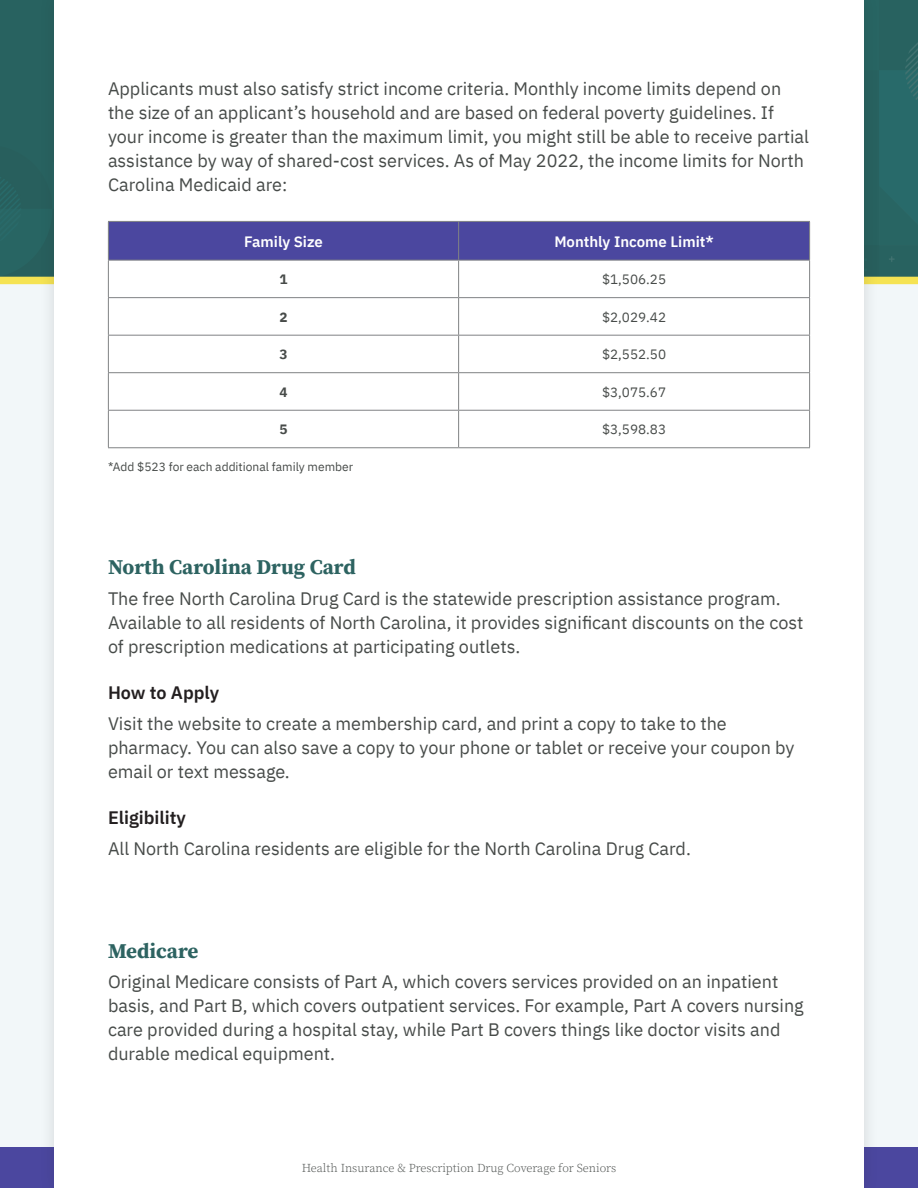
<style>
.page{position:relative;width:918px;height:1188px;background:#f2f7f9}
.page>*{position:absolute;margin:0;border:0;box-sizing:border-box;transform-origin:0 0}
.t1{font:700 21px "Source Serif Pro";color:#2d6361}
.t2{font:18px/24px "IBM Plex Sans";color:#474b49}
.t3{font:600 18px "IBM Plex Sans";color:#231f20}
.t4{font:600 15px "IBM Plex Sans";color:#fff}
.t5{font:13.5px "IBM Plex Sans";color:#474b49}
.t6{font:700 13.5px "IBM Plex Sans";color:#474b49}
.t7{font:300 12px "Source Serif Pro";color:#474b49}
.t8{font:12px "IBM Plex Sans";color:#474b49}
</style>
<div class="page">
<div style="left:0;top:0;width:918px;height:280px;background:#2d6361"></div>
<div style="left:0;top:277px;width:918px;height:7px;background:#f5e353"></div>
<div style="left:0;top:1148px;width:918px;height:40px;background:#4b479f"></div>
<div style="left:39px;top:0;width:841px;height:1188px;background:#231f20;opacity:.15"></div>
<div style="left:54px;top:0;width:810px;height:1188px;background:#fff"></div>
<div style="left:109px;top:222px;width:700px;height:38px;background:#4b479f"></div>
<hr style="left:458px;top:222px;width:1px;height:38px;background:#808284">
<hr style="left:458px;top:260px;width:1px;height:37px;background:#808284">
<hr style="left:108px;top:297px;width:351px;height:1px;background:#808284">
<hr style="left:459px;top:297px;width:351px;height:1px;background:#808284">
<hr style="left:458px;top:298px;width:1px;height:37px;background:#808284">
<hr style="left:108px;top:335px;width:351px;height:1px;background:#808284">
<hr style="left:459px;top:335px;width:351px;height:1px;background:#808284">
<hr style="left:458px;top:336px;width:1px;height:36px;background:#808284">
<hr style="left:108px;top:372px;width:351px;height:1px;background:#808284">
<hr style="left:459px;top:372px;width:351px;height:1px;background:#808284">
<hr style="left:458px;top:373px;width:1px;height:37px;background:#808284">
<hr style="left:108px;top:410px;width:351px;height:1px;background:#808284">
<hr style="left:459px;top:410px;width:351px;height:1px;background:#808284">
<hr style="left:458px;top:411px;width:1px;height:36px;background:#808284">
<hr style="left:108px;top:260px;width:1px;height:37px;background:#808284">
<hr style="left:809px;top:260px;width:1px;height:37px;background:#808284">
<hr style="left:108px;top:298px;width:1px;height:37px;background:#808284">
<hr style="left:809px;top:298px;width:1px;height:37px;background:#808284">
<hr style="left:108px;top:336px;width:1px;height:36px;background:#808284">
<hr style="left:809px;top:336px;width:1px;height:36px;background:#808284">
<hr style="left:108px;top:373px;width:1px;height:37px;background:#808284">
<hr style="left:809px;top:373px;width:1px;height:37px;background:#808284">
<hr style="left:108px;top:411px;width:1px;height:36px;background:#808284">
<hr style="left:809px;top:411px;width:1px;height:36px;background:#808284">
<hr style="left:108px;top:447px;width:351px;height:1px;background:#808284">
<hr style="left:459px;top:447px;width:351px;height:1px;background:#808284">
<hr style="left:108px;top:221px;width:351px;height:1px;background:#808284">
<hr style="left:108px;top:222px;width:1px;height:38px;background:#808284">
<hr style="left:459px;top:221px;width:351px;height:1px;background:#808284">
<hr style="left:809px;top:222px;width:1px;height:38px;background:#808284">
<hr style="left:108px;top:260px;width:351px;height:1px;background:#808284">
<hr style="left:459px;top:260px;width:351px;height:1px;background:#808284">
<p class="t2" style="left:108px;top:75px;width:703px">Applicants must also satisfy strict income criteria. Monthly income limits depend on the size of an applicant’s household and are based on federal poverty guidelines. If your income is greater than the maximum limit, you might still be able to receive partial assistance by way of shared-cost services. As of May 2022, the income limits for North Carolina Medicaid are:</p>
<p class="t4" style="left:244px;top:229px;width:80px">Family Size</p>
<p class="t4" style="left:554px;top:229px;width:161px">Monthly Income Limit*</p>
<p class="t6" style="left:279px;top:269px;width:10px">1</p>
<p class="t5" style="left:602px;top:269px;width:66px">$1,506.25</p>
<p class="t6" style="left:279px;top:306px;width:10px">2</p>
<p class="t5" style="left:602px;top:307px;width:66px">$2,029.42</p>
<p class="t6" style="left:279px;top:344px;width:10px">3</p>
<p class="t5" style="left:602px;top:344px;width:66px">$2,552.50</p>
<p class="t6" style="left:279px;top:381px;width:10px">4</p>
<p class="t5" style="left:602px;top:382px;width:66px">$3,075.67</p>
<p class="t6" style="left:279px;top:419px;width:10px">5</p>
<p class="t5" style="left:602px;top:419px;width:66px">$3,598.83</p>
<p class="t8" style="left:108px;top:458px;width:247px">*Add $523 for each additional family member</p>
<p class="t1" style="left:108px;top:552px;width:249px">North Carolina Drug Card</p>
<p class="t2" style="left:108px;top:585px;width:697px">The free North Carolina Drug Card is the statewide prescription assistance program.<br>Available to all residents of North Carolina, it provides significant discounts on the cost of prescription medications at participating outlets.</p>
<p class="t3" style="left:108px;top:678px;width:113px">How to Apply</p>
<p class="t2" style="left:108px;top:710px;width:688px">Visit the website to create a membership card, and print a copy to take to the pharmacy. You can also save a copy to your phone or tablet or receive your coupon by email or text message.</p>
<p class="t3" style="left:108px;top:804px;width:80px">Eligibility</p>
<p class="t2" style="left:108px;top:835px;width:584px">All North Carolina residents are eligible for the North Carolina Drug Card.</p>
<p class="t1" style="left:108px;top:936px;width:92px">Medicare</p>
<p class="t2" style="left:108px;top:969px;width:697px">Original Medicare consists of Part A, which covers services provided on an inpatient basis, and Part B, which covers outpatient services. For example, Part A covers nursing care provided during a hospital stay, while Part B covers things like doctor visits and durable medical equipment.</p>
<p class="t7" style="left:302px;top:1160px;width:316px">Health Insurance &amp; Prescription Drug Coverage for Seniors</p>
</div>
